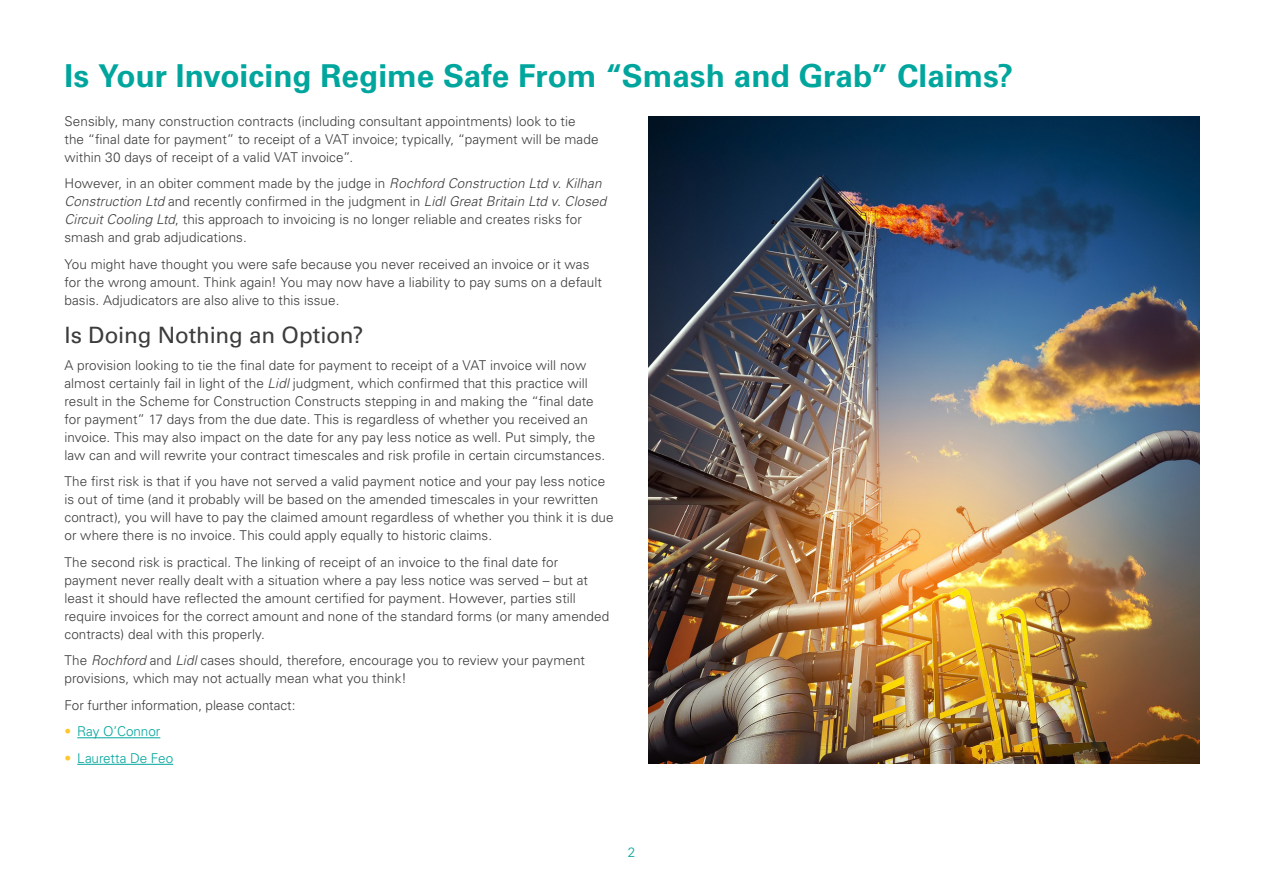
<style>
.page{position:relative;width:1263px;height:893px;background:#fff}
.page>*{position:absolute;margin:0;border:0;box-sizing:border-box;transform-origin:0 0}
.t1{font:700 31.5px "Univers LTCYR 65";color:#00a69d}
.t2{font:22.5px "Univers LTCYR 55 Roman";letter-spacing:-.005em;color:#3c3c3b}
.t3{font:300 13.5px/18px "Univers LTCYR 45";letter-spacing:.005em;color:#3c3c3b}
.t4{font:300 13.5px "Univers LTCYR 45";letter-spacing:-.005em;color:#00a69d}
.s1{font-style:italic}
.s2{color:#ffc72c}
</style>
<div class="page">
<hr style="left:77px;top:737px;width:83px;height:1px;background:#00a69d">
<hr style="left:77px;top:764px;width:96px;height:1px;background:#00a69d">
<img style="left:649px;top:116px;width:550px;height:647px">
<h1 class="t1" style="left:64px;top:53px;width:950px">Is Your Invoicing Regime Safe From “Smash and Grab” Claims?</h1>
<p class="t3" style="left:64px;top:112px;width:536px">Sensibly, many construction contracts (including consultant appointments) look to tie<br>the “final date for payment” to receipt of a VAT invoice; typically, “payment will be made within 30 days of receipt of a valid VAT invoice”.</p>
<p class="t3" style="left:64px;top:174px;width:543px">However, in an obiter comment made by the judge in <span class="s1">Rochford Construction Ltd v. Kilhan Construction Ltd</span> and recently confirmed in the judgment in <span class="s1">Lidl Great Britain Ltd v. Closed Circuit Cooling Ltd</span>, this approach to invoicing is no longer reliable and creates risks for smash and grab adjudications.</p>
<p class="t3" style="left:64px;top:255px;width:539px">You might have thought you were safe because you never received an invoice or it was for the wrong amount. Think again! You may now have a liability to pay sums on a default basis. Adjudicators are also alive to this issue.</p>
<h2 class="t2" style="left:64px;top:320px;width:300px">Is Doing Nothing an Option?</h2>
<p class="t3" style="left:64px;top:356px;width:542px">A provision looking to tie the final date for payment to receipt of a VAT invoice will now almost certainly fail in light of the <span class="s1">Lidl</span> judgment, which confirmed that this practice will result in the Scheme for Construction Constructs stepping in and making the “final date for payment” 17 days from the due date. This is regardless of whether you received an invoice. This may also impact on the date for any pay less notice as well. Put simply, the law can and will rewrite your contract timescales and risk profile in certain circumstances.</p>
<p class="t3" style="left:64px;top:472px;width:551px">The first risk is that if you have not served a valid payment notice and your pay less notice is out of time (and it probably will be based on the amended timescales in your rewritten contract), you will have to pay the claimed amount regardless of whether you think it is due or where there is no invoice. This could apply equally to historic claims.</p>
<p class="t3" style="left:64px;top:553px;width:546px">The second risk is practical. The linking of receipt of an invoice to the final date for payment never really dealt with a situation where a pay less notice was served – but at least it should have reflected the amount certified for payment. However, parties still require invoices for the correct amount and none of the standard forms (or many amended contracts) deal with this properly.</p>
<p class="t3" style="left:64px;top:651px;width:522px">The <span class="s1">Rochford</span> and <span class="s1">Lidl</span> cases should, therefore, encourage you to review your payment provisions, which may not actually mean what you think!</p>
<p class="t3" style="left:64px;top:696px;width:232px">For further information, please contact:</p>
<p class="t4" style="left:64px;top:723px;width:97px"><span class="s2">•</span> Ray O’Connor</p>
<p class="t4" style="left:64px;top:749px;width:110px"><span class="s2">•</span> Lauretta De Feo</p>
<p class="t4" style="left:628px;top:843px;width:9px">2</p>
</div>
